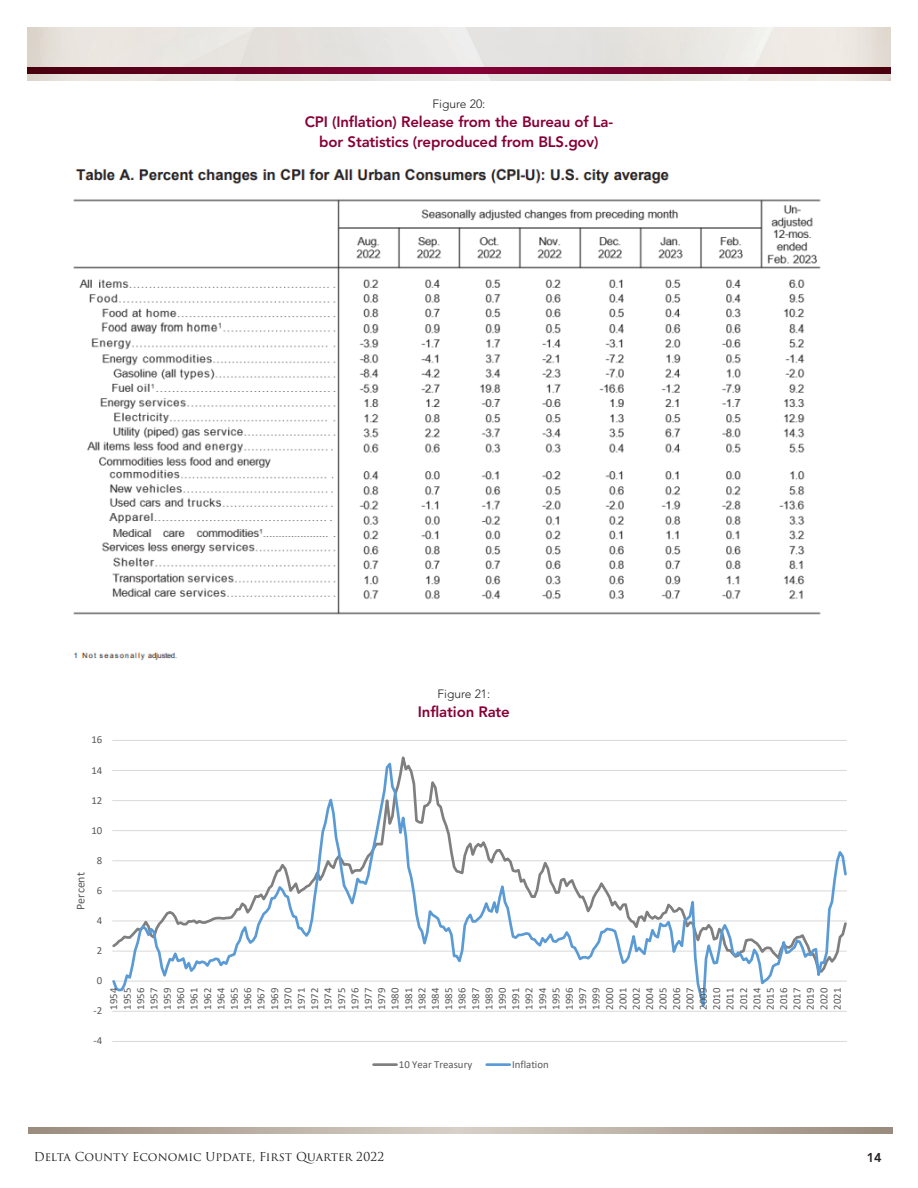
<style>
.page{position:relative;width:918px;height:1188px;background:#fff}
.page>*{position:absolute;margin:0;border:0;box-sizing:border-box;transform-origin:0 0}
.t1{font:800 15px/19.5px "Avenir";letter-spacing:-.01em;color:#860037;text-align:center}
.t2{font:800 12.75px "Avenir";color:#231f20}
.t3{font:12px "Trajan Pro 3";color:#231f20}
.t4{font:300 12px "Avenir";color:#231f20}
.t5{font:11.85px "Calibri";color:#595959}
.t6{font:10.8px/13.4px "Calibri";color:#595959;text-align:justify}
</style>
<div class="page">
<img style="left:27px;top:27px;width:864px;height:54px">
<svg style="left:27px;top:68px;width:864px;height:6px;background:#680023"></svg>
<svg style="left:28px;top:1128px;width:864px;height:6px;background:#b8ada1"></svg>
<img style="left:73px;top:168px;width:748px;height:492px">
<hr style="left:112px;top:1041px;width:735px;height:1px;background:#d9d9d9">
<hr style="left:112px;top:740px;width:735px;height:1px;background:#d9d9d9">
<svg style="left:112px;top:757px;width:735px;height:255px"></svg>
<hr style="left:374px;top:1063px;width:23px;height:3px;background:#7f7f7f">
<hr style="left:487px;top:1063px;width:23px;height:3px;background:#5b9bd5">
<p class="t4" style="left:433px;top:97px;width:54px">Figure 20:</p>
<p class="t1" style="left:305px;top:112px;width:310px">CPI (Inflation) Release from the Bureau of La&shy;bor Statistics (reproduced from BLS.gov)</p>
<p class="t6" style="left:91px;top:733px;width:12px">16</p>
<p class="t6" style="left:91px;top:763px;width:12px">14</p>
<p class="t6" style="left:91px;top:793px;width:12px">12</p>
<p class="t6" style="left:91px;top:823px;width:12px">10</p>
<p class="t5" style="left:72px;top:910px;width:39px;rotate:-90deg">Percent</p>
<p class="t6" style="left:97px;top:853px;width:7px">8</p>
<p class="t6" style="left:97px;top:883px;width:7px">6</p>
<p class="t6" style="left:97px;top:913px;width:7px">4</p>
<p class="t6" style="left:97px;top:944px;width:7px">2</p>
<p class="t4" style="left:438px;top:686px;width:54px">Figure 21:</p>
<p class="t1" style="left:418px;top:702px;width:93px">Inflation Rate</p>
<p class="t6" style="left:97px;top:974px;width:7px">0</p>
<p class="t6" style="left:94px;top:1004px;width:10px">-2</p>
<p class="t6" style="left:107px;top:1010px;width:23px;rotate:-90deg">1954<br>1955<br>1956<br>1957<br>1959<br>1960<br>1961<br>1962<br>1964<br>1965<br>1966<br>1967<br>1969<br>1970<br>1971<br>1972<br>1974<br>1975<br>1976<br>1977<br>1979<br>1980<br>1981<br>1982<br>1984<br>1985<br>1986<br>1987<br>1989<br>1990<br>1991<br>1992<br>1994<br>1995<br>1996<br>1997<br>1999<br>2000<br>2001<br>2002<br>2004<br>2005<br>2006<br>2007<br>2009<br>2010<br>2011<br>2012<br>2014<br>2015<br>2016<br>2017<br>2019<br>2020<br>2021</p>
<p class="t6" style="left:94px;top:1034px;width:10px">-4</p>
<p class="t6" style="left:399px;top:1057px;width:75px">10 Year Treasury</p>
<p class="t6" style="left:512px;top:1057px;width:38px">Inflation</p>
<p class="t3" style="left:34px;top:1148px;width:352px">Delta County Economic Update, First Quarter 2022</p>
<p class="t2" style="left:867px;top:1150px;width:17px">14</p>
</div>
